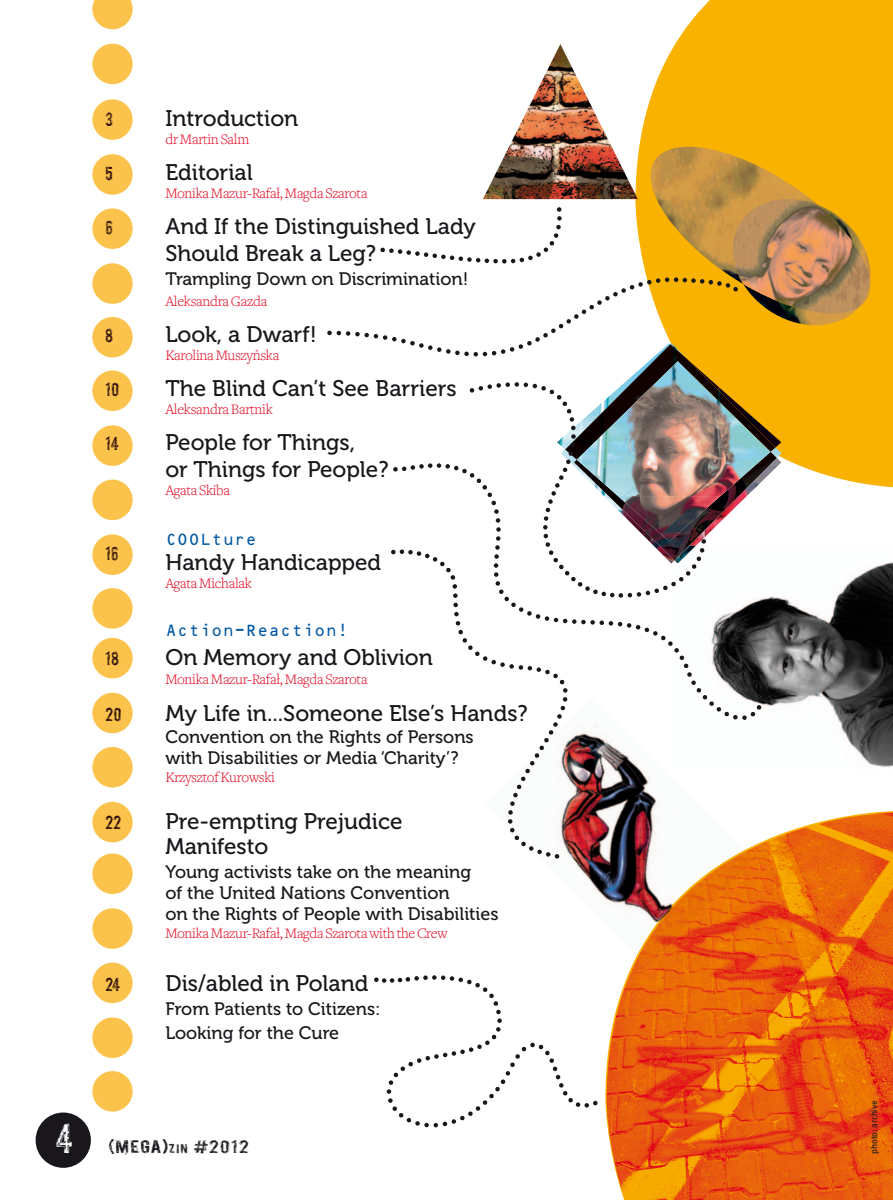
<style>
.page{position:relative;width:893px;height:1200px;background:#fff}
.page>*{position:absolute;margin:0;border:0;box-sizing:border-box;transform-origin:0 0}
.t1{font:36.75px "Palsu";color:#fff}
.t2{font:22.5px/27px "Museo 500";color:#1a171c}
.t3{font:18px/21px "Museo 500";color:#1a171c}
.t4{font:16.5px "Palsu";letter-spacing:.015em;color:#220504}
.t5{font:15.75px "Palsu";letter-spacing:.06em;color:#1a171c;scale:1.32 1}
.t6{font:300 15px "Freight Text Pl";letter-spacing:-.02em;color:#e2001a}
.t7{font:15px "OCR B 10 PL Regular";color:#0057a2}
.t8{font:9px "Meta Pro";letter-spacing:-.02em;color:#1a171c}
.s1{font-size:10.95px}
</style>
<div class="page">
<div style="left:36px;top:1112px;width:55px;height:55px;background:#1a171c;border-radius:50%"></div>
<svg style="left:574px;top:0;width:319px;height:1121px;fill:#f9b200"></svg>
<img style="left:607px;top:812px;width:286px;height:387px">
<img style="left:555px;top:856px;width:81px;height:100px">
<img style="left:638px;top:850px;width:118px;height:117px">
<img style="left:755px;top:545px;width:138px;height:224px">
<img style="left:651px;top:147px;width:215px;height:130px">
<img style="left:743px;top:204px;width:130px;height:121px">
<img style="left:729px;top:221px;width:134px;height:93px">
<img style="left:777px;top:458px;width:4px;height:87px">
<img style="left:761px;top:451px;width:16px;height:109px">
<img style="left:775px;top:359px;width:6px;height:88px">
<img style="left:574px;top:344px;width:201px;height:115px">
<img style="left:625px;top:361px;width:146px;height:135px">
<img style="left:483px;top:44px;width:155px;height:155px">
<svg style="left:380px;top:207px;width:182px;height:56px"></svg>
<svg style="left:327px;top:277px;width:411px;height:79px"></svg>
<svg style="left:374px;top:975px;width:224px;height:152px"></svg>
<div style="left:92px;top:99px;width:41px;height:41px;background:#fbc34c;border-radius:50%"></div>
<svg style="left:92px;top:0;width:41px;height:29px"></svg>
<div style="left:92px;top:370px;width:41px;height:41px;background:#fbc34c;border-radius:50%"></div>
<div style="left:92px;top:637px;width:41px;height:41px;background:#fbc34c;border-radius:50%"></div>
<div style="left:92px;top:853px;width:41px;height:40px;background:#fbc34c;border-radius:50%"></div>
<div style="left:92px;top:208px;width:41px;height:41px;background:#fbc34c;border-radius:50%"></div>
<div style="left:92px;top:479px;width:41px;height:41px;background:#fbc34c;border-radius:50%"></div>
<div style="left:92px;top:746px;width:41px;height:41px;background:#fbc34c;border-radius:50%"></div>
<div style="left:92px;top:962px;width:41px;height:40px;background:#fbc34c;border-radius:50%"></div>
<div style="left:92px;top:154px;width:41px;height:41px;background:#fbc34c;border-radius:50%"></div>
<div style="left:92px;top:44px;width:41px;height:40px;background:#fbc34c;border-radius:50%"></div>
<div style="left:92px;top:425px;width:41px;height:41px;background:#fbc34c;border-radius:50%"></div>
<div style="left:92px;top:692px;width:41px;height:41px;background:#fbc34c;border-radius:50%"></div>
<div style="left:92px;top:908px;width:41px;height:40px;background:#fbc34c;border-radius:50%"></div>
<div style="left:92px;top:263px;width:41px;height:41px;background:#fbc34c;border-radius:50%"></div>
<div style="left:92px;top:534px;width:41px;height:41px;background:#fbc34c;border-radius:50%"></div>
<div style="left:92px;top:801px;width:41px;height:41px;background:#fbc34c;border-radius:50%"></div>
<div style="left:92px;top:1017px;width:41px;height:40px;background:#fbc34c;border-radius:50%"></div>
<div style="left:92px;top:317px;width:41px;height:40px;background:#fbc34c;border-radius:50%"></div>
<div style="left:92px;top:588px;width:41px;height:40px;background:#fbc34c;border-radius:50%"></div>
<div style="left:92px;top:1070px;width:41px;height:41px;background:#fbc34c;border-radius:50%"></div>
<svg style="left:478px;top:382px;width:68px;height:6px"></svg>
<svg style="left:470px;top:388px;width:236px;height:13px"></svg>
<svg style="left:393px;top:467px;width:368px;height:242px"></svg>
<img style="left:400px;top:401px;width:355px;height:455px">
<svg style="left:391px;top:549px;width:168px;height:309px"></svg>
<h1 class="t1" style="left:55px;top:1113px;width:19px">4</h1>
<p class="t4" style="left:105px;top:109px;width:9px">3</p>
<p class="t2" style="left:165px;top:105px;width:134px">Introduction</p>
<p class="t6" style="left:165px;top:131px;width:85px">dr Martin Salm</p>
<p class="t4" style="left:105px;top:163px;width:9px">5</p>
<p class="t2" style="left:165px;top:159px;width:89px">Editorial</p>
<p class="t6" style="left:165px;top:185px;width:204px">Monika Mazur-Rafał, Magda Szarota</p>
<p class="t4" style="left:105px;top:217px;width:9px">6</p>
<p class="t2" style="left:165px;top:213px;width:312px">And If the Distinguished Lady<br>Should Break a Leg?</p>
<p class="t3" style="left:165px;top:269px;width:305px">Trampling Down on Discrimination!</p>
<p class="t6" style="left:165px;top:293px;width:103px">Aleksandra Gazda</p>
<p class="t4" style="left:105px;top:325px;width:9px">8</p>
<p class="t2" style="left:165px;top:321px;width:153px">Look, a Dwarf!</p>
<p class="t6" style="left:165px;top:347px;width:115px">Karolina Muszyńska</p>
<p class="t4" style="left:105px;top:379px;width:15px">10</p>
<p class="t2" style="left:165px;top:375px;width:293px">The Blind Can’t See Barriers</p>
<p class="t6" style="left:165px;top:401px;width:109px">Aleksandra Bartnik</p>
<p class="t4" style="left:105px;top:433px;width:15px">14</p>
<p class="t2" style="left:165px;top:429px;width:225px">People for Things,<br>or Things for People?</p>
<p class="t6" style="left:165px;top:482px;width:66px">Agata Skiba</p>
<p class="t7" style="left:165px;top:529px;width:93px">COOLture</p>
<p class="t4" style="left:105px;top:542px;width:15px">16</p>
<p class="t2" style="left:165px;top:549px;width:217px">Handy Handicapped</p>
<p class="t6" style="left:165px;top:575px;width:88px">Agata Michalak</p>
<p class="t7" style="left:165px;top:621px;width:185px">Action-Reaction!</p>
<p class="t4" style="left:105px;top:647px;width:15px">18</p>
<p class="t2" style="left:165px;top:644px;width:269px">On Memory and Oblivion</p>
<p class="t6" style="left:165px;top:671px;width:204px">Monika Mazur-Rafał, Magda Szarota</p>
<p class="t4" style="left:105px;top:703px;width:18px">20</p>
<p class="t2" style="left:165px;top:699px;width:364px">My Life in...Someone Else’s Hands?</p>
<p class="t3" style="left:165px;top:726px;width:310px">Convention on the Rights of Persons with Disabilities or Media ‘Charity’?</p>
<p class="t6" style="left:165px;top:768px;width:111px">Krzysztof Kurowski</p>
<p class="t4" style="left:105px;top:811px;width:17px">22</p>
<p class="t2" style="left:165px;top:808px;width:239px;line-height:25.5px">Pre-empting Prejudice<br>Manifesto</p>
<p class="t3" style="left:165px;top:861px;width:335px">Young activists take on the meaning<br>of the United Nations Convention<br>on the Rights of People with Disabilities</p>
<p class="t6" style="left:165px;top:924px;width:284px">Monika Mazur-Rafał, Magda Szarota with the Crew</p>
<p class="t4" style="left:105px;top:973px;width:16px">24</p>
<p class="t2" style="left:165px;top:969px;width:204px">Dis/abled in Poland</p>
<p class="t3" style="left:165px;top:996px;width:217px;line-height:24px">From Patients to Citizens:<br>Looking for the Cure</p>
<p class="t5" style="left:108px;top:1135px;width:108px">(MEGA)<span class="s1">ZIN</span> #2012</p>
<p class="t8" style="left:868px;top:1153px;width:55px;rotate:-90deg">photo: archive</p>
</div>
